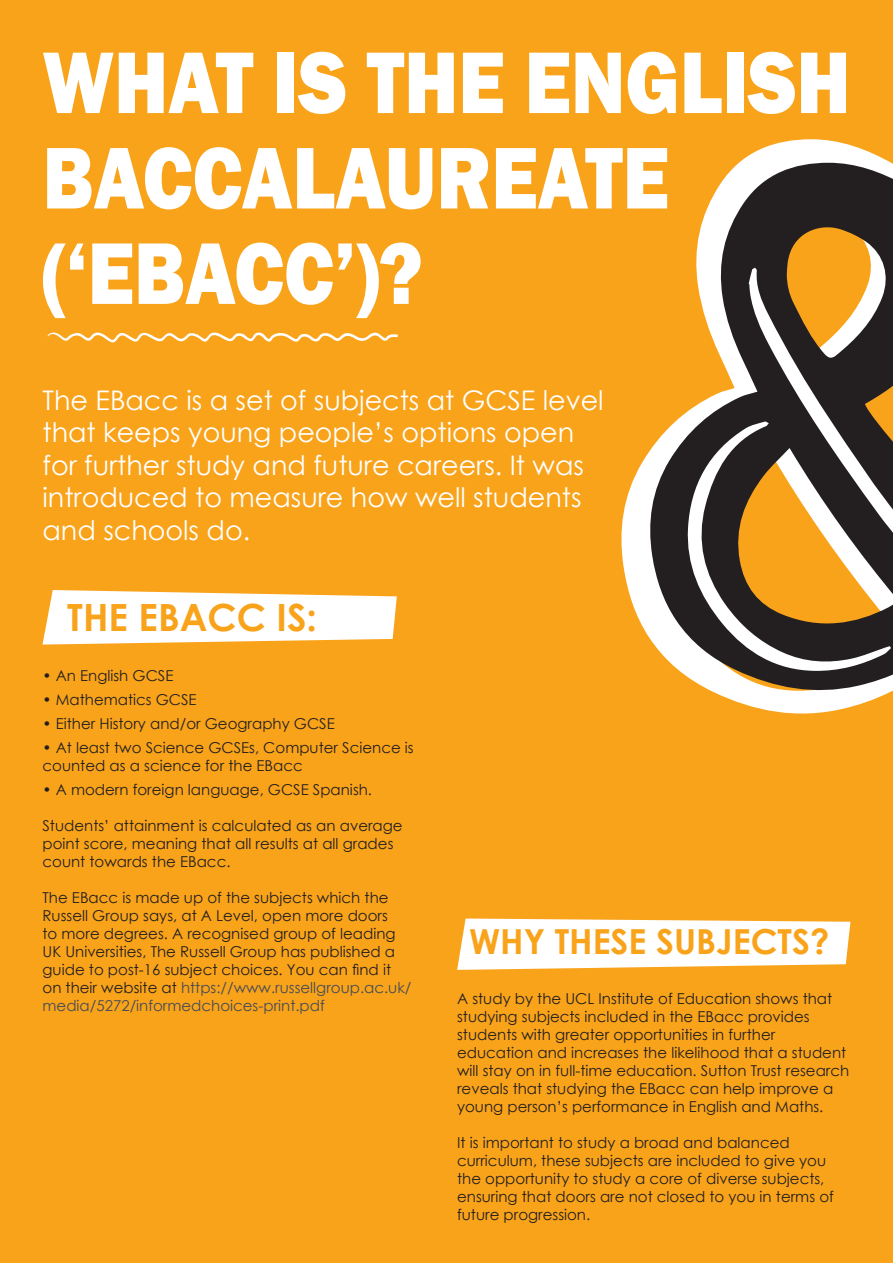
<style>
.page{position:relative;width:893px;height:1263px;background:#f9a31b}
.page>*{position:absolute;margin:0;border:0;box-sizing:border-box;transform-origin:0 0}
.t1{font:800 90.6px/95.4px "Franklin Gothic";color:#fff;scale:.88 1}
.t2{font:700 37.5px "Century Gothic";color:#f9a31b}
.t3{font:700 34.5px "Century Gothic";color:#f9a31b}
.t4{font:27px/32.4px "Century Gothic";color:#fff}
.t5{font:15px/18px "Century Gothic";color:#231f20}
.s1{color:#464b54}
</style>
<div class="page">
<svg style="left:621px;top:139px;width:271px;height:574px"></svg>
<svg style="left:647px;top:163px;width:246px;height:532px"></svg>
<svg style="left:48px;top:333px;width:350px;height:9px"></svg>
<svg style="left:43px;top:590px;width:354px;height:54px;background:#fef4e3"></svg>
<svg style="left:457px;top:918px;width:393px;height:52px;background:#fef4e5"></svg>
<p class="t1" style="left:43px;top:35px;width:920px">WHAT IS THE ENGLISH<br>BACCALAUREATE (‘EBACC’)?</p>
<p class="t4" style="left:43px;top:384px;width:563px">The EBacc is a set of subjects at GCSE level that keeps young people’s options open for further study and future careers. It was introduced to measure how well students and schools do.</p>
<p class="t2" style="left:67px;top:589px;width:251px">THE EBACC IS:</p>
<p class="t5" style="left:43px;top:666px;width:132px">• An English GCSE</p>
<p class="t5" style="left:43px;top:690px;width:156px">• Mathematics GCSE</p>
<p class="t5" style="left:43px;top:714px;width:294px">• Either History and/or Geography GCSE</p>
<p class="t5" style="left:43px;top:738px;width:373px">• At least two Science GCSEs, Computer Science is counted as a science for the EBacc</p>
<p class="t5" style="left:43px;top:780px;width:331px">• A modern foreign language, GCSE Spanish.</p>
<p class="t5" style="left:43px;top:816px;width:362px">Students’ attainment is calculated as an average point score, meaning that all results at all grades count towards the EBacc.</p>
<p class="t5" style="left:43px;top:888px;width:370px">The EBacc is made up of the subjects which the Russell Group says, at A Level, open more doors<br>to more degrees. A recognised group of leading UK Universities, The Russell Group has published a guide to post-16 subject choices. You can find it on their website at <span class="s1">https://www.russellgroup.ac.uk/ media/5272/informedchoices-print.pdf</span></p>
<p class="t3" style="left:469px;top:915px;width:362px">WHY THESE SUBJECTS?</p>
<p class="t5" style="left:457px;top:989px;width:394px">A study by the UCL Institute of Education shows that studying subjects included in the EBacc provides students with greater opportunities in further education and increases the likelihood that a student will stay on in full-time education. Sutton Trust research reveals that studying the EBacc can help improve a young person’s performance in English and Maths.</p>
<p class="t5" style="left:457px;top:1133px;width:378px">It is important to study a broad and balanced curriculum, these subjects are included to give you the opportunity to study a core of diverse subjects, ensuring that doors are not closed to you in terms of future progression.</p>
</div>
